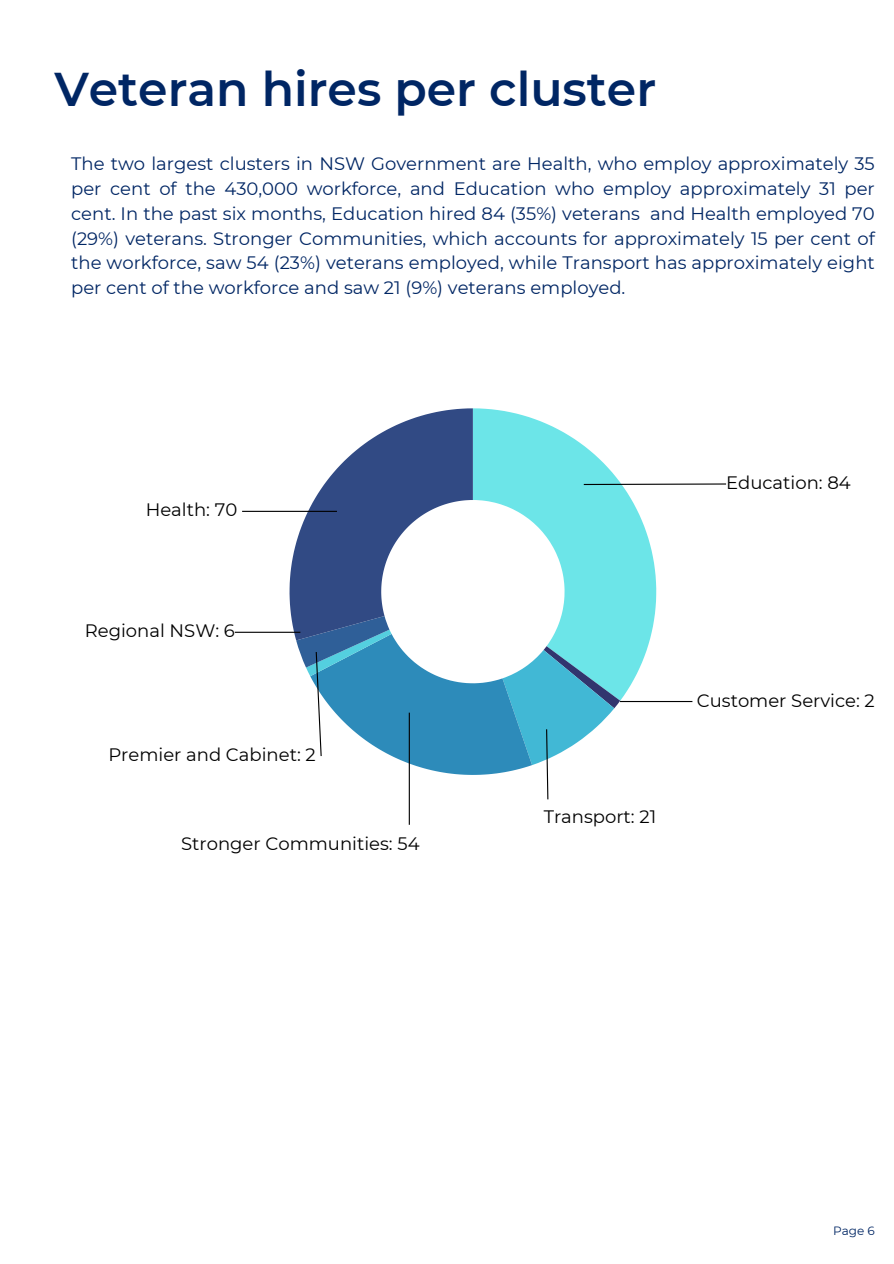
<style>
.page{position:relative;width:894px;height:1264px;background:#fff}
.page>*{position:absolute;margin:0;border:0;box-sizing:border-box;transform-origin:0 0}
.t1{font:600 47.25px "Montserrat";color:#002664}
.t2{font:18px/24.8px "Montserrat";color:#002664;text-align:justify}
.t3{font:18px "Montserrat";color:#000}
.t4{font:12px "Montserrat";color:#002664}
</style>
<div class="page">
<hr style="left:408px;top:712px;width:2px;height:112px;background:#000">
<hr style="left:235px;top:631px;width:65px;height:2px;background:#000">
<hr style="left:242px;top:511px;width:95px;height:1px;background:#000">
<svg style="left:289px;top:408px;width:438px;height:392px"></svg>
<h1 class="t1" style="left:54px;top:60px;width:603px">Veteran hires per cluster</h1>
<h2 class="t2" style="left:71px;top:152px;width:805px">The two largest clusters in NSW Government are Health, who employ approximately 35 per cent of the 430,000 workforce, and Education who employ approximately 31 per cent. In the past six months, Education hired 84 (35%) veterans and Health employed 70 (29%) veterans. Stronger Communities, which accounts for approximately 15 per cent of the workforce, saw 54 (23%) veterans employed, while Transport has approximately eight per cent of the workforce and saw 21 (9%) veterans employed.</h2>
<h2 class="t3" style="left:146px;top:498px;width:93px">Health: 70</h2>
<h2 class="t3" style="left:85px;top:619px;width:151px">Regional NSW: 6</h2>
<p class="t3" style="left:108px;top:743px;width:209px">Premier and Cabinet: 2</p>
<h2 class="t3" style="left:181px;top:832px;width:240px">Stronger Communities: 54</h2>
<h2 class="t3" style="left:726px;top:471px;width:126px">Education: 84</h2>
<h2 class="t3" style="left:543px;top:805px;width:114px">Transport: 21</h2>
<h2 class="t3" style="left:696px;top:689px;width:179px">Customer Service: 2</h2>
<h2 class="t4" style="left:832px;top:1222px;width:43px">Page 6</h2>
</div>
